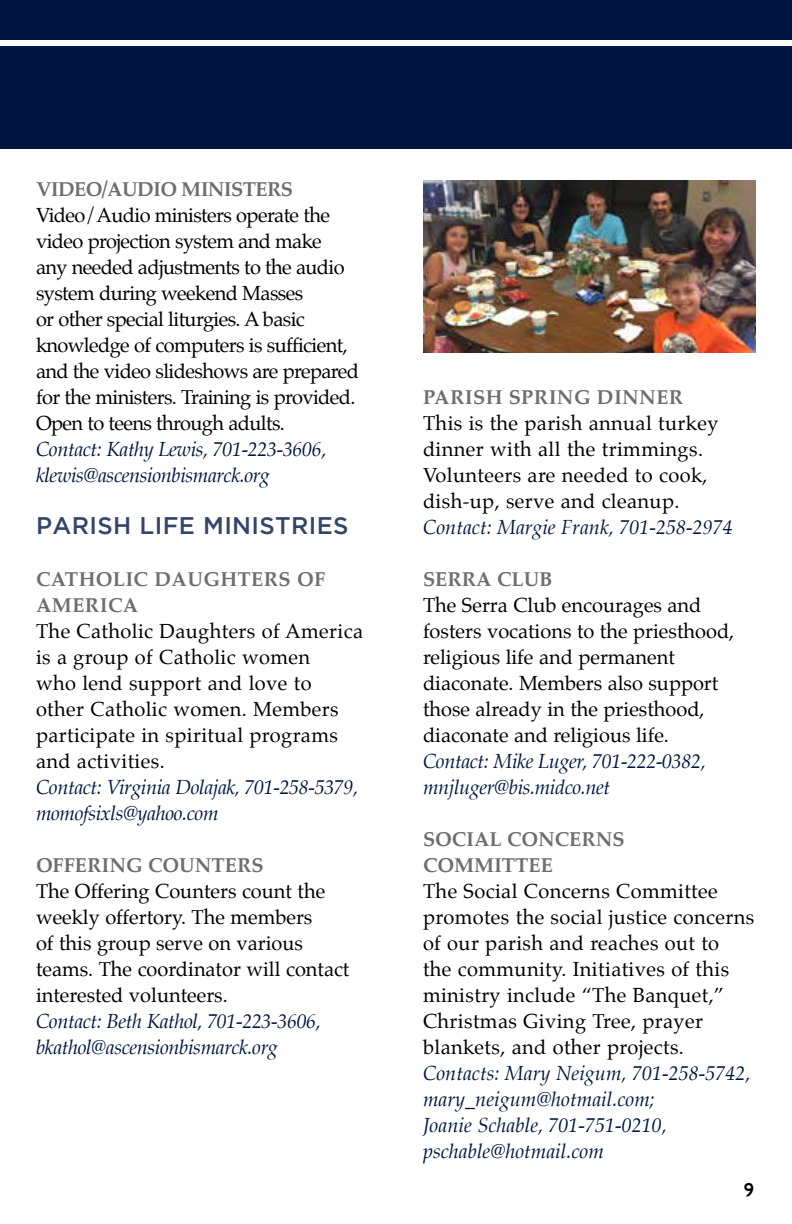
<style>
.page{position:relative;width:792px;height:1224px;background:#fff}
.page>*{position:absolute;margin:0;border:0;box-sizing:border-box;transform-origin:0 0}
.t1{font:500 24px "Gotham";letter-spacing:.015em;color:#35456a}
.t2{font:20px/26px "Palatino";letter-spacing:.02em;color:#000}
.t3{font:20px/26px "Palatino";color:#000}
.t4{font:20px/26px "Palatino";letter-spacing:-.03em;color:#000}
.t5{font:italic 20px/26px "Palatino";letter-spacing:-.02em;color:#001641}
.t6{font:italic 20px/26px "Palatino";color:#001641}
.t7{font:700 20px/26px "Palatino";color:#6d6e71}
.t8{font:700 20px/26px "Palatino";letter-spacing:.02em;color:#6d6e71}
.t9{font:700 20px "Palatino";letter-spacing:-.03em;color:#6d6e71}
.t10{font:700 20px "Paddington";color:#000}
</style>
<div class="page">
<div style="left:0;top:46px;width:792px;height:103px;background:#001641"></div>
<div style="left:0;top:0;width:792px;height:40px;background:#001641"></div>
<img style="left:423px;top:180px;width:333px;height:173px">
<p class="t9" style="left:36px;top:173px;width:259px">VIDEO/AUDIO MINISTERS</p>
<p class="t4" style="left:36px;top:203px;width:325px">Video/Audio ministers operate the video projection system and make<br>any needed adjustments to the audio system during weekend Masses<br>or other special liturgies. A basic knowledge of computers is sufficient, and the video slideshows are prepared for the ministers. Training is provided.<br>Open to teens through adults.</p>
<p class="t5" style="left:36px;top:437px;width:292px">Contact: Kathy Lewis, 701-223-3606, klewis@ascensionbismarck.org</p>
<p class="t1" style="left:36px;top:512px;width:314px">PARISH LIFE MINISTRIES</p>
<p class="t8" style="left:36px;top:566px;width:291px">CATHOLIC DAUGHTERS OF<br>AMERICA</p>
<p class="t2" style="left:36px;top:619px;width:329px">The Catholic Daughters of America is a group of Catholic women<br>who lend support and love to other Catholic women. Members participate in spiritual programs and activities.</p>
<p class="t5" style="left:36px;top:775px;width:324px">Contact: Virginia Dolajak, 701-258-5379, momofsixls@yahoo.com</p>
<p class="t7" style="left:36px;top:852px;width:229px">OFFERING COUNTERS</p>
<p class="t3" style="left:36px;top:879px;width:315px">The Offering Counters count the weekly offertory. The members<br>of this group serve on various teams. The coordinator will contact interested volunteers.</p>
<p class="t5" style="left:36px;top:1009px;width:286px">Contact: Beth Kathol, 701-223-3606, bkathol@ascensionbismarck.org</p>
<p class="t8" style="left:423px;top:384px;width:262px">PARISH SPRING DINNER</p>
<p class="t2" style="left:423px;top:410px;width:297px">This is the parish annual turkey dinner with all the trimmings.<br>Volunteers are needed to cook, dish-up, serve and cleanup.</p>
<p class="t6" style="left:423px;top:514px;width:311px">Contact: Margie Frank, 701-258-2974</p>
<p class="t7" style="left:423px;top:566px;width:131px">SERRA CLUB</p>
<p class="t3" style="left:423px;top:592px;width:313px">The Serra Club encourages and fosters vocations to the priesthood, religious life and permanent diaconate. Members also support those already in the priesthood, diaconate and religious life.</p>
<p class="t5" style="left:423px;top:748px;width:284px">Contact: Mike Luger, 701-222-0382, mnjluger@bis.midco.net</p>
<p class="t7" style="left:423px;top:826px;width:203px">SOCIAL CONCERNS<br>COMMITTEE</p>
<p class="t2" style="left:423px;top:878px;width:333px">The Social Concerns Committee promotes the social justice concerns of our parish and reaches out to<br>the community. Initiatives of this ministry include “The Banquet,”<br>Christmas Giving Tree, prayer blankets, and other projects.</p>
<p class="t6" style="left:423px;top:1060px;width:329px">Contacts: Mary Neigum, 701-258-5742, mary_neigum@hotmail.com;<br>Joanie Schable, 701-751-0210, pschable@hotmail.com</p>
<p class="t10" style="left:744px;top:1181px;width:12px">9</p>
</div>
